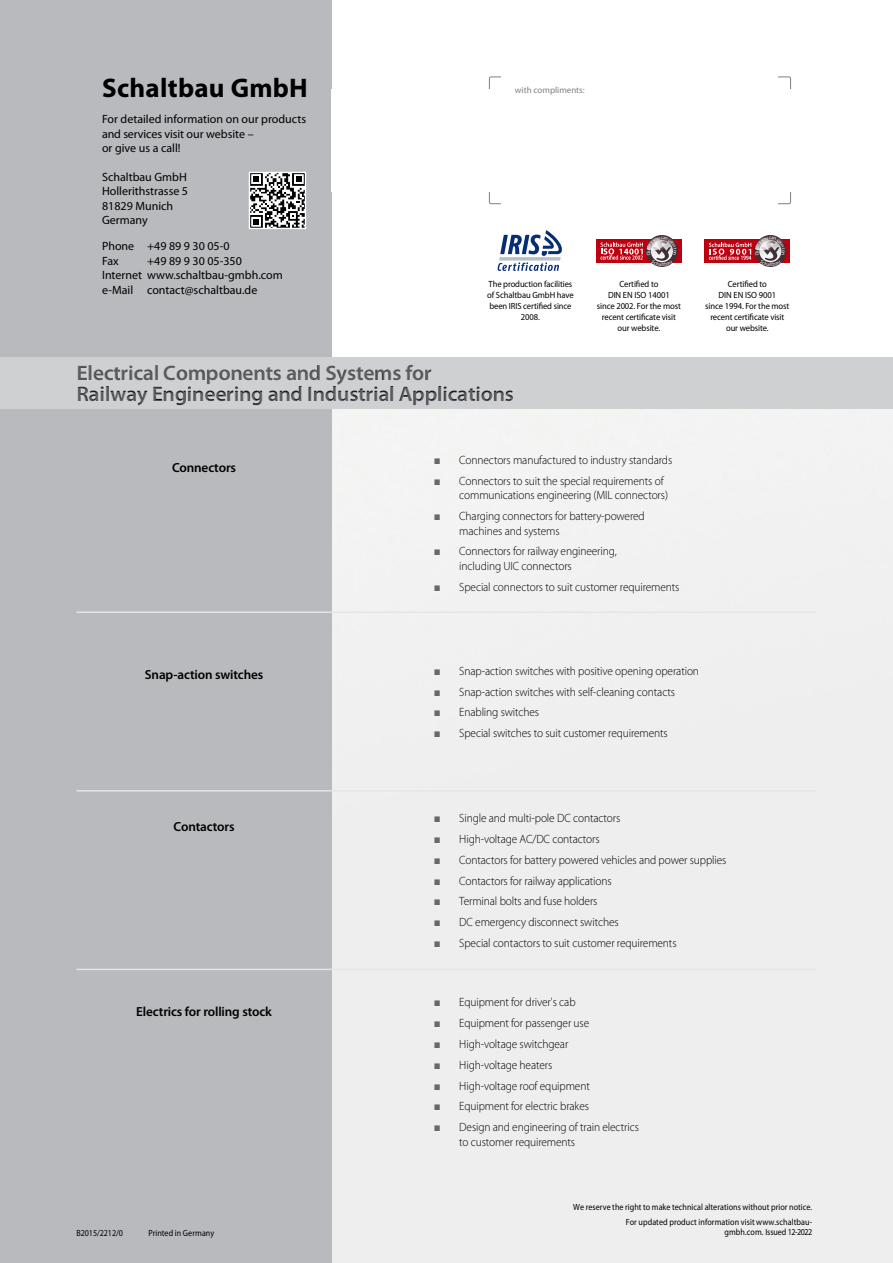
<style>
.page{position:relative;width:893px;height:1263px;background:#fff}
.page>*{position:absolute;margin:0;border:0;box-sizing:border-box;transform-origin:0 0}
.t1{font:700 27px "Myriad Pro";letter-spacing:.01em;color:#000}
.t2{font:600 21px/21.8px "Myriad Pro";letter-spacing:-.01em;color:#5c5b60}
.t3{font:600 13.2px "Myriad Pro";letter-spacing:-.01em;color:#000}
.t4{font:300 12px/14.4px "Myriad Pro";letter-spacing:-.01em;color:#000;scale:.95 1}
.t5{font:12px/14.4px "Myriad Pro";color:#000}
.t6{font:9px/10.8px "Myriad Pro";letter-spacing:-.01em;color:#000;text-align:center;scale:.95 1}
.t7{font:9px/15px "Myriad Pro";letter-spacing:.01em;color:#000;text-align:right;scale:.9 1}
.t8{font:9px "Myriad Pro";letter-spacing:-.01em;color:#000;scale:.9 1}
.t9{font:9px "Myriad Pro";color:#808084}
.s1{font-family:"Arial";font-weight:400;color:#68676c}
</style>
<div class="page">
<div style="left:0;top:0;width:332px;height:1263px;background:#b8babd"></div>
<div style="left:0;top:357px;width:893px;height:51px;background:#ced0d2"></div>
<svg style="left:251px;top:174px;width:53px;height:53px;background:#8a8a8a"></svg>
<div style="left:249px;top:172px;width:57px;height:57px;border:1px solid #fff"></div>
<hr style="left:332px;top:969px;width:484px;height:1px;background:#e3e5e6">
<hr style="left:77px;top:611px;width:255px;height:2px;background:#e3e5e6">
<hr style="left:332px;top:611px;width:484px;height:2px;background:#e3e5e6">
<hr style="left:77px;top:790px;width:255px;height:1px;background:#e3e5e6">
<hr style="left:332px;top:790px;width:484px;height:1px;background:#e3e5e6">
<hr style="left:77px;top:969px;width:255px;height:1px;background:#e3e5e6">
<svg style="left:64px;top:364px;width:765px;height:46px"></svg>
<svg style="left:498px;top:230px;width:64px;height:41px"></svg>
<div style="left:596px;top:239px;width:85px;height:24px;background:#bc000f"></div>
<div style="left:705px;top:239px;width:85px;height:24px;background:#bc000f"></div>
<svg style="left:600px;top:235px;width:78px;height:32px"></svg>
<svg style="left:709px;top:235px;width:77px;height:32px"></svg>
<h1 class="t1" style="left:102px;top:77px;width:207px">Schaltbau GmbH</h1>
<p class="t9" style="left:515px;top:86px;width:71px">with compliments:</p>
<p class="t5" style="left:102px;top:113px;width:206px">For detailed information on our products and services visit our website –<br>or give us a call!</p>
<p class="t5" style="left:102px;top:171px;width:88px">Schaltbau GmbH<br>Hollerithstrasse 5<br>81829 Munich<br>Germany</p>
<p class="t5" style="left:102px;top:240px;width:129px">Phone +49 89 9 30 05-0<br>Fax</p>
<p class="t5" style="left:102px;top:254px;width:182px;text-indent:45px">+49 89 9 30 05-350<br>Internet www.schaltbau-gmbh.com e-Mail contact@schaltbau.de</p>
<p class="t6" style="left:487px;top:280px;width:93px">The production facilities of Schaltbau GmbH have been IRIS certified since<br>2008.</p>
<p class="t6" style="left:597px;top:280px;width:90px">Certified to<br>DIN EN ISO 14001<br>since 2002. For the most recent certificate visit our website.</p>
<p class="t6" style="left:705px;top:280px;width:90px">Certified to<br>DIN EN ISO 9001<br>since 1994. For the most recent certificate visit our website.</p>
<h2 class="t2" style="left:77px;top:364px;width:439px">Electrical Components and Systems for<br>Railway Engineering and Industrial Applications</h2>
<p class="t3" style="left:172px;top:462px;width:66px">Connectors</p>
<p class="t4" style="left:434px;top:454px;width:253px"><span class="s1">■</span> Connectors manufactured to industry standards</p>
<p class="t4" style="left:459px;top:475px;width:221px;text-indent:-26px"><span class="s1">■</span> Connectors to suit the special requirements of communications engineering (MIL connectors)</p>
<p class="t4" style="left:459px;top:510px;width:197px;text-indent:-26px"><span class="s1">■</span> Charging connectors for battery-powered machines and systems</p>
<p class="t4" style="left:459px;top:545px;width:167px;text-indent:-26px"><span class="s1">■</span> Connectors for railway engineering, including UIC connectors</p>
<p class="t4" style="left:434px;top:580px;width:260px"><span class="s1">■</span> Special connectors to suit customer requirements</p>
<p class="t3" style="left:145px;top:670px;width:120px">Snap-action switches</p>
<p class="t4" style="left:434px;top:665px;width:281px"><span class="s1">■</span> Snap-action switches with positive opening operation</p>
<p class="t4" style="left:434px;top:685px;width:256px"><span class="s1">■</span> Snap-action switches with self-cleaning contacts</p>
<p class="t4" style="left:434px;top:706px;width:113px"><span class="s1">■</span> Enabling switches</p>
<p class="t4" style="left:434px;top:727px;width:248px"><span class="s1">■</span> Special switches to suit customer requirements</p>
<p class="t3" style="left:174px;top:822px;width:62px">Contactors</p>
<p class="t3" style="left:136px;top:1006px;width:137px">Electrics for rolling stock</p>
<p class="t4" style="left:434px;top:812px;width:198px"><span class="s1">■</span> Single and multi-pole DC contactors</p>
<p class="t4" style="left:434px;top:833px;width:176px"><span class="s1">■</span> High-voltage AC/DC contactors</p>
<p class="t4" style="left:434px;top:854px;width:310px"><span class="s1">■</span> Contactors for battery powered vehicles and power supplies</p>
<p class="t4" style="left:434px;top:874px;width:189px"><span class="s1">■</span> Contactors for railway applications</p>
<p class="t4" style="left:434px;top:895px;width:174px"><span class="s1">■</span> Terminal bolts and fuse holders</p>
<p class="t4" style="left:434px;top:916px;width:196px"><span class="s1">■</span> DC emergency disconnect switches</p>
<p class="t4" style="left:434px;top:937px;width:257px"><span class="s1">■</span> Special contactors to suit customer requirements</p>
<p class="t4" style="left:434px;top:996px;width:151px"><span class="s1">■</span> Equipment for driver's cab</p>
<p class="t4" style="left:434px;top:1017px;width:165px"><span class="s1">■</span> Equipment for passenger use</p>
<p class="t4" style="left:434px;top:1038px;width:143px"><span class="s1">■</span> High-voltage switchgear</p>
<p class="t4" style="left:434px;top:1058px;width:126px"><span class="s1">■</span> High-voltage heaters</p>
<p class="t4" style="left:434px;top:1079px;width:166px"><span class="s1">■</span> High-voltage roof equipment</p>
<p class="t4" style="left:434px;top:1100px;width:165px"><span class="s1">■</span> Equipment for electric brakes</p>
<p class="t4" style="left:459px;top:1121px;width:191px;text-indent:-26px"><span class="s1">■</span> Design and engineering of train electrics to customer requirements</p>
<p class="t7" style="left:573px;top:1200px;width:267px">We reserve the right to make technical alterations without prior notice.<br>For updated product information visit www.schaltbau-</p>
<p class="t8" style="left:77px;top:1230px;width:53px">B2015/2212/0</p>
<p class="t8" style="left:149px;top:1230px;width:74px">Printed in Germany</p>
<p class="t8" style="left:724px;top:1229px;width:99px">gmbh.com. Issued 12-2022</p>
</div>
